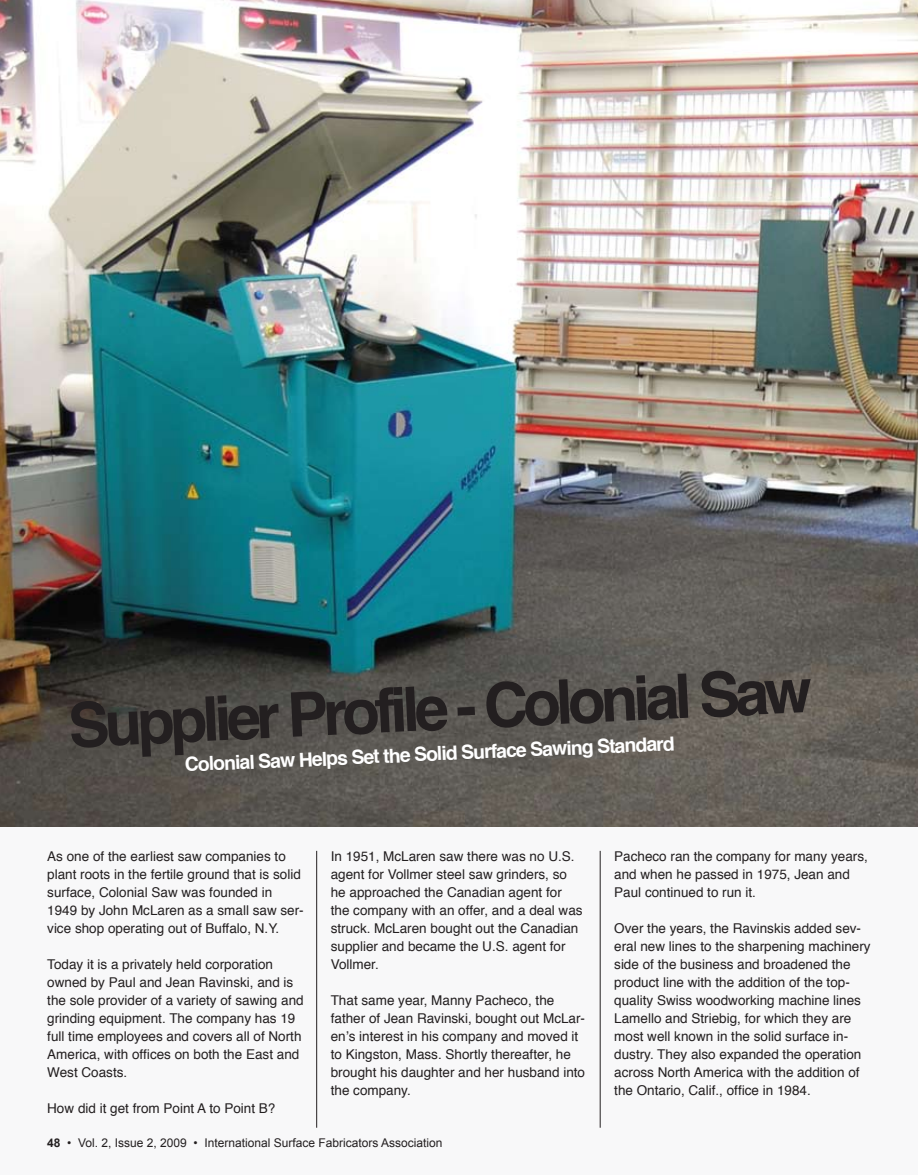
<style>
.page{position:relative;width:918px;height:1175px;background:#fff}
.page>*{position:absolute;margin:0;border:0;box-sizing:border-box;transform-origin:0 0}
.t1{font:700 61.5px "Helvetica";color:#231f20}
.t2{font:700 19.5px "Helvetica";color:#fff}
.t3{font:13.5px/18px "Helvetica";color:#231f20}
.t4{font:12px "Arial";color:#231f20}
.s1{font-weight:700}
</style>
<div class="page">
<div style="left:0;top:0;width:918px;height:1174px;background:#f8f8f9"></div>
<img style="left:0;top:0;width:918px;height:826px">
<hr style="left:316px;top:850px;width:1px;height:277px;background:#231f20">
<hr style="left:600px;top:850px;width:1px;height:277px;background:#231f20">
<h1 class="t1" style="left:66px;top:677px;width:746px;rotate:-3deg">Supplier Profile - Colonial Saw</h1>
<h2 class="t2" style="left:184px;top:746px;width:492px;rotate:-2deg">Colonial Saw Helps Set the Solid Surface Sawing Standard</h2>
<p class="t3" style="left:47px;top:847px;width:258px">As one of the earliest saw companies to plant roots in the fertile ground that is solid surface, Colonial Saw was founded in 1949 by John McLaren as a small saw ser&shy;vice shop operating out of Buffalo, N.Y.</p>
<p class="t3" style="left:47px;top:955px;width:258px">Today it is a privately held corporation owned by Paul and Jean Ravinski, and is the sole provider of a variety of sawing and grinding equipment. The company has 19 full time employees and covers all of North America, with offices on both the East and West Coasts.</p>
<p class="t3" style="left:47px;top:1099px;width:230px">How did it get from Point A to Point B?</p>
<p class="t3" style="left:331px;top:847px;width:253px">In 1951, McLaren saw there was no U.S. agent for Vollmer steel saw grinders, so he approached the Canadian agent for the company with an offer, and a deal was struck. McLaren bought out the Canadian supplier and became the U.S. agent for Vollmer.</p>
<p class="t3" style="left:331px;top:991px;width:256px">That same year, Manny Pacheco, the father of Jean Ravinski, bought out McLar&shy;en’s interest in his company and moved it to Kingston, Mass. Shortly thereafter, he brought his daughter and her husband into the company.</p>
<p class="t4" style="left:47px;top:1134px;width:397px"><span class="s1">48</span> • Vol. 2, Issue 2, 2009 • International Surface Fabricators Association</p>
<p class="t3" style="left:614px;top:847px;width:255px">Pacheco ran the company for many years, and when he passed in 1975, Jean and<br>Paul continued to run it.</p>
<p class="t3" style="left:614px;top:919px;width:258px">Over the years, the Ravinskis added sev&shy;eral new lines to the sharpening machinery side of the business and broadened the product line with the addition of the top&shy;quality Swiss woodworking machine lines Lamello and Striebig, for which they are most well known in the solid surface in&shy;dustry. They also expanded the operation across North America with the addition of the Ontario, Calif., office in 1984.</p>
</div>
